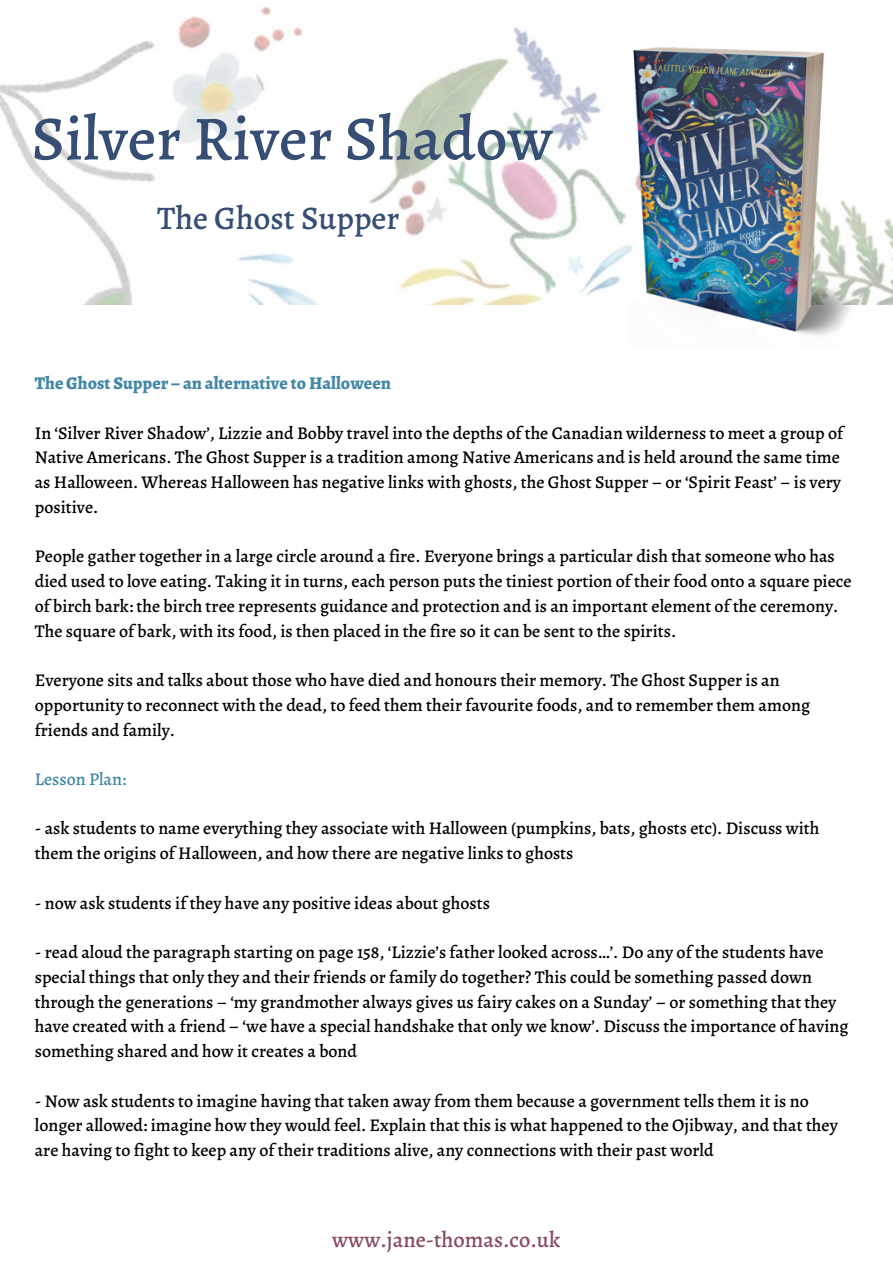
<style>
.page{position:relative;width:893px;height:1264px;background:#fff}
.page>*{position:absolute;margin:0;border:0;box-sizing:border-box;transform-origin:0 0}
.t1{font:500 63px "Alegreya";color:#364d74}
.t2{font:500 33px "Alegreya";color:#364d74}
.t3{font:500 22.35px "Alegreya";color:#884a66}
.t4{font:500 17.85px/24.8px "Alegreya";color:#000}
.t5{font:800 17.85px "Alegreya";color:#4286a8}
.t6{font:500 17.85px "Alegreya";color:#4286a8}
</style>
<div class="page">
<img style="left:0;top:6px;width:498px;height:299px">
<img style="left:498px;top:27px;width:394px;height:309px">
<h1 class="t1" style="left:31px;top:95px;width:522px">Silver River Shadow</h1>
<h2 class="t2" style="left:157px;top:195px;width:244px">The Ghost Supper</h2>
<p class="t5" style="left:35px;top:371px;width:357px">The Ghost Supper – an alternative to Halloween</p>
<p class="t4" style="left:35px;top:420px;width:809px">In ‘Silver River Shadow’, Lizzie and Bobby travel into the depths of the Canadian wilderness to meet a group of Native Americans. The Ghost Supper is a tradition among Native Americans and is held around the same time as Halloween. Whereas Halloween has negative links with ghosts, the Ghost Supper – or ‘Spirit Feast’ – is very positive.</p>
<p class="t4" style="left:35px;top:544px;width:818px">People gather together in a large circle around a fire. Everyone brings a particular dish that someone who has died used to love eating. Taking it in turns, each person puts the tiniest portion of their food onto a square piece of birch bark: the birch tree represents guidance and protection and is an important element of the ceremony.<br>The square of bark, with its food, is then placed in the fire so it can be sent to the spirits.</p>
<p class="t4" style="left:35px;top:667px;width:776px">Everyone sits and talks about those who have died and honours their memory. The Ghost Supper is an opportunity to reconnect with the dead, to feed them their favourite foods, and to remember them among friends and family.</p>
<p class="t6" style="left:35px;top:766px;width:93px">Lesson Plan:</p>
<p class="t4" style="left:35px;top:816px;width:786px">- ask students to name everything they associate with Halloween (pumpkins, bats, ghosts etc). Discuss with them the origins of Halloween, and how there are negative links to ghosts</p>
<p class="t4" style="left:35px;top:890px;width:456px">- now ask students if they have any positive ideas about ghosts</p>
<p class="t4" style="left:35px;top:939px;width:815px">- read aloud the paragraph starting on page 158, ‘Lizzie’s father looked across…’. Do any of the students have special things that only they and their friends or family do together? This could be something passed down through the generations – ‘my grandmother always gives us fairy cakes on a Sunday’ – or something that they have created with a friend – ‘we have a special handshake that only we know’. Discuss the importance of having something shared and how it creates a bond</p>
<p class="t4" style="left:35px;top:1088px;width:804px">- Now ask students to imagine having that taken away from them because a government tells them it is no longer allowed: imagine how they would feel. Explain that this is what happened to the Ojibway, and that they are having to fight to keep any of their traditions alive, any connections with their past world</p>
<p class="t3" style="left:332px;top:1224px;width:230px">www.jane-thomas.co.uk</p>
</div>
